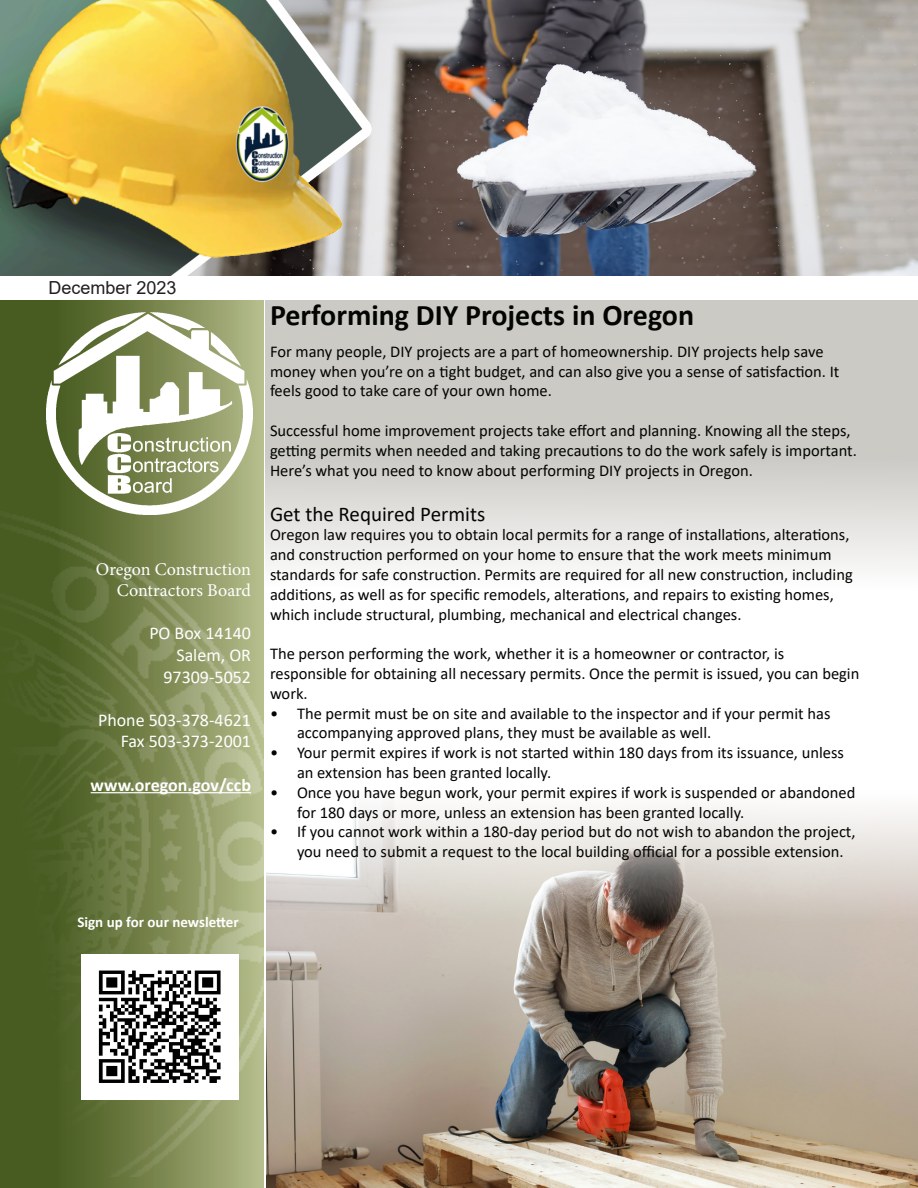
<style>
.page{position:relative;width:918px;height:1188px;background:#fff}
.page>*{position:absolute;margin:0;border:0;box-sizing:border-box;transform-origin:0 0}
.t1{font:700 30px "Calibri";color:#040503}
.t2{font:21px "Calibri";color:#040503}
.t3{font:18px "Calibri";color:#fff}
.t4{font:18px "Minion Pro";color:#fff}
.t5{font:700 18px "Calibri";color:#fff}
.t6{font:18px "Arial";color:#231f20}
.t7{font:16.5px/19.8px "Calibri";color:#040503}
.t8{font:700 15px "Calibri";color:#fff}
</style>
<div class="page">
<svg style="left:266px;top:300px;width:652px;height:267px;background:#d3d2ce"></svg>
<svg style="left:0;top:300px;width:264px;height:888px;background:#64753d"></svg>
<img style="left:46px;top:312px;width:207px;height:177px">
<img style="left:0;top:489px;width:264px;height:687px">
<hr style="left:91px;top:792px;width:160px;height:1px;background:#fff">
<img style="left:267px;top:802px;width:651px;height:386px">
<img style="left:81px;top:954px;width:158px;height:145px">
<img style="left:0;top:0;width:918px;height:275px">
<p class="t6" style="left:48px;top:275px;width:130px">December 2023</p>
<p class="t4" style="left:96px;top:557px;width:157px">Oregon Construction</p>
<p class="t4" style="left:117px;top:578px;width:136px">Contractors Board</p>
<p class="t3" style="left:149px;top:621px;width:103px">PO Box 14140</p>
<p class="t3" style="left:176px;top:643px;width:76px">Salem, OR</p>
<p class="t3" style="left:163px;top:664px;width:89px">97309-5052</p>
<p class="t3" style="left:98px;top:707px;width:155px">Phone 503-378-4621</p>
<p class="t3" style="left:121px;top:729px;width:132px">Fax 503-373-2001</p>
<p class="t5" style="left:91px;top:772px;width:162px">www.oregon.gov/ccb</p>
<p class="t1" style="left:270px;top:294px;width:426px">Performing DIY Projects in Oregon</p>
<p class="t7" style="left:270px;top:341px;width:571px">For many people, DIY projects are a part of homeownership. DIY projects help save money when you’re on a tight budget, and can also give you a sense of satisfaction. It feels good to take care of your own home.</p>
<p class="t7" style="left:270px;top:420px;width:588px">Successful home improvement projects take effort and planning. Knowing all the steps, getting permits when needed and taking precautions to do the work safely is important.<br>Here’s what you need to know about performing DIY projects in Oregon.</p>
<p class="t2" style="left:270px;top:499px;width:217px">Get the Required Permits</p>
<p class="t7" style="left:270px;top:525px;width:584px">Oregon law requires you to obtain local permits for a range of installations, alterations, and construction performed on your home to ensure that the work meets minimum standards for safe construction. Permits are required for all new construction, including additions, as well as for specific remodels, alterations, and repairs to existing homes, which include structural, plumbing, mechanical and electrical changes.</p>
<p class="t7" style="left:270px;top:643px;width:591px">The person performing the work, whether it is a homeowner or contractor, is responsible for obtaining all necessary permits. Once the permit is issued, you can begin work.</p>
<p class="t7" style="left:297px;top:703px;width:535px;text-indent:-27px">• The permit must be on site and available to the inspector and if your permit has accompanying approved plans, they must be available as well.</p>
<p class="t7" style="left:297px;top:742px;width:549px;text-indent:-27px">• Your permit expires if work is not started within 180 days from its issuance, unless an extension has been granted locally.</p>
<p class="t7" style="left:297px;top:782px;width:560px;text-indent:-27px">• Once you have begun work, your permit expires if work is suspended or abandoned for 180 days or more, unless an extension has been granted locally.</p>
<p class="t7" style="left:297px;top:822px;width:560px;text-indent:-27px">• If you cannot work within a 180-day period but do not wish to abandon the project, you need to submit a request to the local building official for a possible extension.</p>
<p class="t8" style="left:77px;top:912px;width:163px">Sign up for our newsletter</p>
</div>
